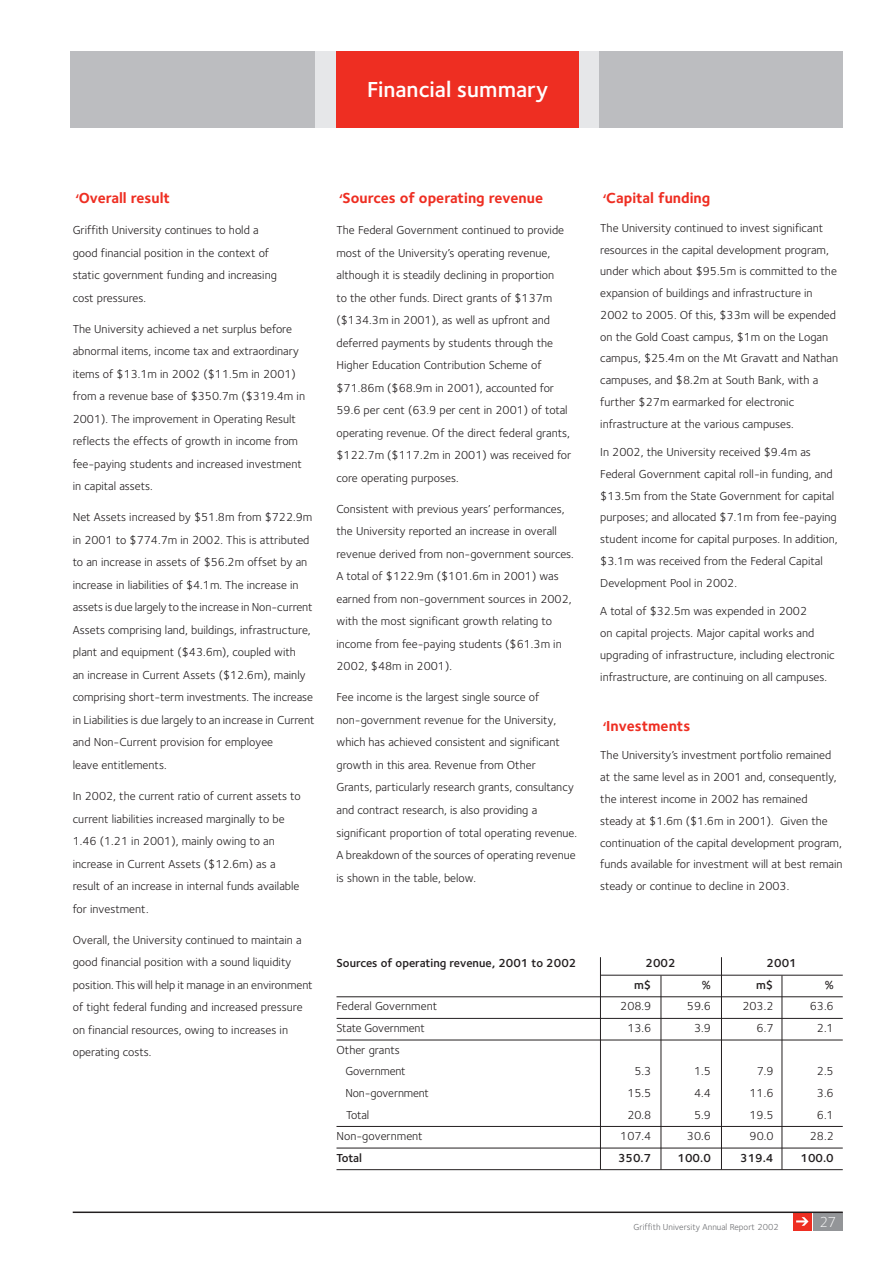
<style>
.page{position:relative;width:893px;height:1262px;background:#fff}
.page>*{position:absolute;margin:0;border:0;box-sizing:border-box;transform-origin:0 0}
.t1{font:600 22.5px "Foundry Sterling";color:#fff}
.t2{font:700 15px "Foundry Sterling";color:#ee2e22}
.t3{font:300 15px "Foundry Sterling";color:#fff}
.t4{font:12px/22.5px "Foundry Sterling";color:#231f20}
.t5{font:600 12px "Foundry Sterling";color:#231f20}
.t6{font:9px "Foundry Sterling";color:#6c6d70}
.s1{font-family:"Courier";font-weight:400}
</style>
<div class="page">
<div style="left:793px;top:1212px;width:18px;height:18px;background:#ee2e22"></div>
<svg style="left:796px;top:1217px;width:12px;height:8px"></svg>
<div style="left:813px;top:1212px;width:29px;height:18px;background:#939598"></div>
<div style="left:315px;top:51px;width:285px;height:77px;background:#e6e7e9"></div>
<div style="left:71px;top:51px;width:244px;height:77px;background:#bcbdc0"></div>
<div style="left:599px;top:51px;width:243px;height:77px;background:#bcbdc0"></div>
<div style="left:336px;top:51px;width:243px;height:77px;background:#ee2e22"></div>
<hr style="left:73px;top:1211px;width:769px;height:2px;background:#231f20">
<hr style="left:600px;top:975px;width:242px;height:1px;background:#231f20">
<hr style="left:336px;top:996px;width:506px;height:1px;background:#231f20">
<hr style="left:336px;top:1018px;width:506px;height:1px;background:#231f20">
<hr style="left:336px;top:1039px;width:506px;height:1px;background:#231f20">
<hr style="left:336px;top:1126px;width:506px;height:1px;background:#231f20">
<hr style="left:336px;top:1147px;width:506px;height:1px;background:#231f20">
<hr style="left:336px;top:1169px;width:506px;height:1px;background:#231f20">
<hr style="left:781px;top:975px;width:1px;height:194px;background:#231f20">
<hr style="left:721px;top:957px;width:1px;height:212px;background:#231f20">
<hr style="left:660px;top:975px;width:1px;height:194px;background:#231f20">
<hr style="left:600px;top:957px;width:1px;height:212px;background:#231f20">
<h1 class="t1" style="left:367px;top:81px;width:183px">Financial summary</h1>
<p class="t2" style="left:73px;top:193px;width:99px"><span class="s1">‘</span>Overall result</p>
<p class="t4" style="left:73px;top:220px;width:206px">Griffith University continues to hold a good financial position in the context of static government funding and increasing cost pressures.</p>
<p class="t4" style="left:73px;top:319px;width:234px">The University achieved a net surplus before abnormal items, income tax and extraordinary items of $13.1m in 2002 ($11.5m in 2001) from a revenue base of $350.7m ($319.4m in 2001). The improvement in Operating Result reflects the effects of growth in income from fee-paying students and increased investment in capital assets.</p>
<p class="t4" style="left:73px;top:507px;width:243px">Net Assets increased by $51.8m from $722.9m in 2001 to $774.7m in 2002. This is attributed to an increase in assets of $56.2m offset by an increase in liabilities of $4.1m. The increase in assets is due largely to the increase in Non-current Assets comprising land, buildings, infrastructure, plant and equipment ($43.6m), coupled with<br>an increase in Current Assets ($12.6m), mainly comprising short-term investments. The increase in Liabilities is due largely to an increase in Current and Non-Current provision for employee<br>leave entitlements.</p>
<p class="t4" style="left:73px;top:786px;width:229px">In 2002, the current ratio of current assets to current liabilities increased marginally to be 1.46 (1.21 in 2001), mainly owing to an increase in Current Assets ($12.6m) as a result of an increase in internal funds available for investment.</p>
<p class="t4" style="left:73px;top:929px;width:241px">Overall, the University continued to maintain a good financial position with a sound liquidity position. This will help it manage in an environment of tight federal funding and increased pressure on financial resources, owing to increases in operating costs.</p>
<p class="t2" style="left:336px;top:193px;width:208px"><span class="s1">‘</span>Sources of operating revenue</p>
<p class="t4" style="left:336px;top:220px;width:236px">The Federal Government continued to provide most of the University’s operating revenue, although it is steadily declining in proportion<br>to the other funds. Direct grants of $137m ($134.3m in 2001), as well as upfront and deferred payments by students through the Higher Education Contribution Scheme of $71.86m ($68.9m in 2001), accounted for 59.6 per cent (63.9 per cent in 2001) of total operating revenue. Of the direct federal grants, $122.7m ($117.2m in 2001) was received for core operating purposes.</p>
<p class="t4" style="left:336px;top:499px;width:239px">Consistent with previous years’ performances, the University reported an increase in overall revenue derived from non-government sources.<br>A total of $122.9m ($101.6m in 2001) was earned from non-government sources in 2002, with the most significant growth relating to income from fee-paying students ($61.3m in 2002, $48m in 2001).</p>
<p class="t4" style="left:336px;top:687px;width:242px">Fee income is the largest single source of non-government revenue for the University, which has achieved consistent and significant growth in this area. Revenue from Other<br>Grants, particularly research grants, consultancy and contract research, is also providing a significant proportion of total operating revenue.<br>A breakdown of the sources of operating revenue is shown in the table, below.</p>
<p class="t2" style="left:600px;top:193px;width:112px"><span class="s1">‘</span>Capital funding</p>
<p class="t4" style="left:600px;top:218px;width:239px;line-height:21.8px">The University continued to invest significant resources in the capital development program, under which about $95.5m is committed to the expansion of buildings and infrastructure in 2002 to 2005. Of this, $33m will be expended on the Gold Coast campus, $1m on the Logan campus, $25.4m on the Mt Gravatt and Nathan campuses, and $8.2m at South Bank, with a further $27m earmarked for electronic infrastructure at the various campuses.</p>
<p class="t4" style="left:600px;top:442px;width:239px;line-height:21.8px">In 2002, the University received $9.4m as Federal Government capital roll-in funding, and $13.5m from the State Government for capital purposes; and allocated $7.1m from fee-paying student income for capital purposes. In addition, $3.1m was received from the Federal Capital Development Pool in 2002.</p>
<p class="t4" style="left:600px;top:601px;width:236px;line-height:21.8px">A total of $32.5m was expended in 2002<br>on capital projects. Major capital works and upgrading of infrastructure, including electronic infrastructure, are continuing on all campuses.</p>
<p class="t2" style="left:600px;top:720px;width:92px"><span class="s1">‘</span>Investments</p>
<p class="t4" style="left:600px;top:745px;width:244px;line-height:21.8px">The University’s investment portfolio remained at the same level as in 2001 and, consequently, the interest income in 2002 has remained steady at $1.6m ($1.6m in 2001). Given the continuation of the capital development program, funds available for investment will at best remain steady or continue to decline in 2003.</p>
<p class="t5" style="left:336px;top:958px;width:241px">Sources of operating revenue, 2001 to 2002</p>
<p class="t5" style="left:645px;top:958px;width:32px">2002</p>
<p class="t5" style="left:766px;top:958px;width:32px">2001</p>
<p class="t5" style="left:634px;top:980px;width:19px">m$</p>
<p class="t5" style="left:701px;top:980px;width:11px">%</p>
<p class="t5" style="left:756px;top:980px;width:19px">m$</p>
<p class="t5" style="left:824px;top:980px;width:11px">%</p>
<p class="t4" style="left:336px;top:996px;width:102px">Federal Government</p>
<p class="t4" style="left:620px;top:996px;width:33px">208.9</p>
<p class="t4" style="left:687px;top:996px;width:25px">59.6</p>
<p class="t4" style="left:742px;top:996px;width:33px">203.2</p>
<p class="t4" style="left:809px;top:996px;width:25px">63.6</p>
<p class="t4" style="left:336px;top:1018px;width:90px">State Government</p>
<p class="t4" style="left:627px;top:1018px;width:25px">13.6</p>
<p class="t4" style="left:694px;top:1018px;width:18px">3.9</p>
<p class="t4" style="left:756px;top:1018px;width:18px">6.7</p>
<p class="t4" style="left:816px;top:1018px;width:18px">2.1</p>
<p class="t4" style="left:345px;top:1040px;width:62px;line-height:21.6px;text-indent:-9px">Other grants<br>Government</p>
<p class="t4" style="left:634px;top:1061px;width:18px">5.3</p>
<p class="t4" style="left:694px;top:1061px;width:18px">1.5</p>
<p class="t4" style="left:756px;top:1061px;width:18px">7.9</p>
<p class="t4" style="left:816px;top:1061px;width:18px">2.5</p>
<p class="t4" style="left:345px;top:1082px;width:85px">Non-government</p>
<p class="t4" style="left:627px;top:1082px;width:25px">15.5</p>
<p class="t4" style="left:694px;top:1082px;width:18px">4.4</p>
<p class="t4" style="left:749px;top:1082px;width:25px">11.6</p>
<p class="t4" style="left:816px;top:1082px;width:18px">3.6</p>
<p class="t4" style="left:346px;top:1104px;width:25px">Total</p>
<p class="t4" style="left:627px;top:1104px;width:25px">20.8</p>
<p class="t4" style="left:694px;top:1104px;width:18px">5.9</p>
<p class="t4" style="left:749px;top:1104px;width:25px">19.5</p>
<p class="t4" style="left:816px;top:1104px;width:18px">6.1</p>
<p class="t4" style="left:336px;top:1126px;width:88px">Non-government</p>
<p class="t4" style="left:620px;top:1126px;width:33px">107.4</p>
<p class="t4" style="left:687px;top:1126px;width:25px">30.6</p>
<p class="t4" style="left:749px;top:1126px;width:25px">90.0</p>
<p class="t4" style="left:809px;top:1126px;width:25px">28.2</p>
<p class="t5" style="left:336px;top:1153px;width:27px">Total</p>
<p class="t5" style="left:618px;top:1153px;width:35px">350.7</p>
<p class="t5" style="left:677px;top:1153px;width:35px">100.0</p>
<p class="t5" style="left:740px;top:1153px;width:35px">319.4</p>
<p class="t5" style="left:800px;top:1153px;width:35px">100.0</p>
<p class="t6" style="left:633px;top:1223px;width:146px">Griffith University Annual Report 2002</p>
<p class="t3" style="left:819px;top:1215px;width:18px">27</p>
</div>
